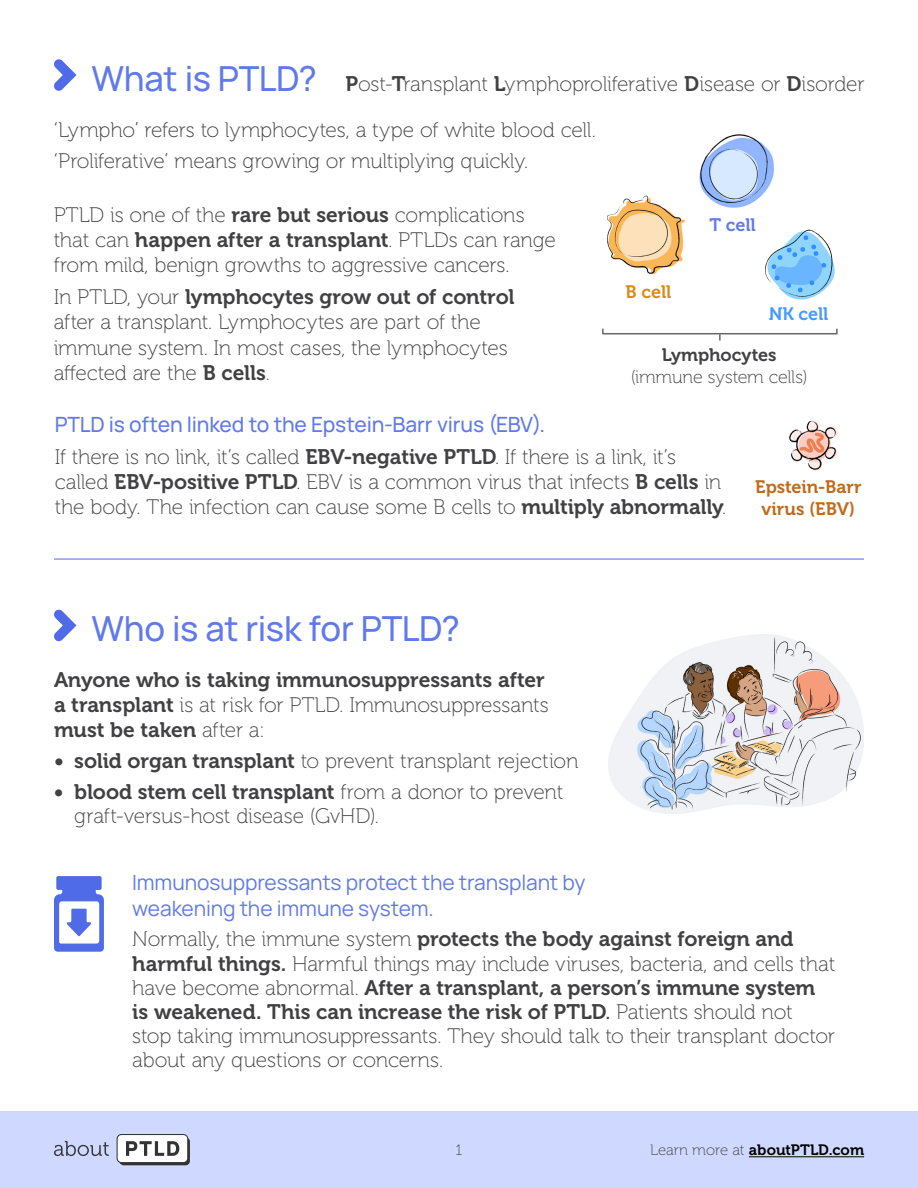
<style>
.page{position:relative;width:918px;height:1188px;background:#fff}
.page>*{position:absolute;margin:0;border:0;box-sizing:border-box;transform-origin:0 0}
.t1{font:500 34.5px "Manrope";letter-spacing:-.01em;color:#617aea}
.t2{font:21px/25.2px "Museo 100";letter-spacing:-.01em;color:#414042}
.t3{font:21px/24.2px "Museo 700";letter-spacing:-.005em;color:#414042}
.t4{font:21px/25.2px "Manrope";letter-spacing:-.005em;color:#617aea}
.t5{font:500 21px "Manrope";letter-spacing:-.01em;color:#617aea}
.t6{font:18px/21.6px "Museo 700";color:#c16a1a;text-align:center}
.t7{font:18px "Museo 100";letter-spacing:-.01em;color:#414042}
.t8{font:18px "Museo 700";color:#414042}
.t9{font:18px "Museo 700";letter-spacing:-.005em;color:#459aff}
.t10{font:18px "Museo 700";color:#d88c1a}
.t11{font:18px "Museo 700";color:#617aea}
.t12{font:15px "Museo 700";color:#000}
.t13{font:15px "Museo 100";color:#414042}
.s1{font-family:"Manrope";font-weight:500;font-size:34.5px;color:#617aea}
.s2{font-family:"Museo 700"}
.s3{font-family:"Museo 100"}
.s4{font-family:"Museo 500"}
.s5{font-family:"Museo 100";color:#414042}
</style>
<div class="page">
<div style="left:0;top:1111px;width:918px;height:77px;background:#cfd9ff"></div>
<svg style="left:117px;top:1134px;width:73px;height:31px;background:#bdbdbd"></svg>
<svg style="left:54px;top:1141px;width:55px;height:15px"></svg>
<hr style="left:749px;top:1156px;width:115px;height:1px;background:#000">
<svg style="left:54px;top:59px;width:23px;height:32px"></svg>
<svg style="left:54px;top:609px;width:23px;height:32px"></svg>
<hr style="left:54px;top:559px;width:810px;height:1px;background:#4f6be8">
<svg style="left:54px;top:876px;width:50px;height:76px"></svg>
<img style="left:607px;top:195px;width:78px;height:79px">
<img style="left:789px;top:420px;width:49px;height:51px">
<img style="left:699px;top:134px;width:75px;height:74px">
<svg style="left:765px;top:230px;width:70px;height:70px"></svg>
<img style="left:609px;top:635px;width:255px;height:179px">
<div style="left:602px;top:328px;width:236px;height:6px;border:2px solid #666"></div>
<svg style="left:719px;top:334px;width:2px;height:6px"></svg>
<p class="t2" style="left:54px;top:61px;width:812px;line-height:45.8px;text-indent:38px"><span class="s1">What is PTLD?</span> <span class="s2">P</span>ost-<span class="s2">T</span>ransplant <span class="s2">L</span>ymphoproliferative <span class="s2">D</span>isease or <span class="s2">D</span>isorder ‘Lympho’ refers to lymphocytes, a type of white blood cell.</p>
<p class="t2" style="left:54px;top:149px;width:476px">‘Proliferative’ means growing or multiplying quickly.</p>
<p class="t2" style="left:54px;top:203px;width:473px">PTLD is one of the <span class="s2">rare but serious</span> complications</p>
<p class="t3" style="left:54px;top:228px;width:504px"><span class="s3">that can</span> happen after a transplant<span class="s3">. PTLDs can range</span></p>
<p class="t2" style="left:54px;top:253px;width:457px">from mild, benign growths to aggressive cancers.</p>
<p class="t3" style="left:54px;top:285px;width:462px"><span class="s3">In PTLD, your</span> lymphocytes grow out of control</p>
<p class="t2" style="left:54px;top:310px;width:455px">after a transplant. Lymphocytes are part of the immune system. In most cases, the lymphocytes affected are the <span class="s2">B cells</span>.</p>
<p class="t11" style="left:709px;top:214px;width:48px">T cell</p>
<p class="t10" style="left:625px;top:282px;width:47px">B cell</p>
<p class="t9" style="left:769px;top:304px;width:61px">NK cell</p>
<p class="t8" style="left:662px;top:345px;width:116px">Lymphocytes</p>
<p class="t7" style="left:631px;top:367px;width:178px">(immune system cells)</p>
<p class="t5" style="left:55px;top:408px;width:492px">PTLD is often linked to the Epstein-Barr virus (EBV).</p>
<p class="t2" style="left:55px;top:445px;width:673px">If there is no link, it’s called <span class="s2">EBV‑negative PTLD</span>. If there is a link, it’s called <span class="s2">EBV‑positive PTLD</span>. EBV is a common virus that infects <span class="s2">B cells</span> in the body. The infection can cause some B cells to <span class="s2">multiply abnormally</span>.</p>
<p class="t6" style="left:755px;top:477px;width:108px">Epstein-Barr virus (EBV)</p>
<h1 class="t1" style="left:92px;top:602px;width:370px">Who is at risk for PTLD?</h1>
<p class="t3" style="left:54px;top:668px;width:492px">Anyone who is taking immunosuppressants after</p>
<p class="t2" style="left:54px;top:693px;width:496px"><span class="s2">a transplant</span> is at risk for PTLD. Immunosuppressants</p>
<p class="t3" style="left:54px;top:718px;width:212px">must be taken <span class="s3">after a:</span></p>
<p class="t2" style="left:54px;top:749px;width:526px"><span class="s2">• solid organ transplant</span> to prevent transplant rejection</p>
<p class="t3" style="left:54px;top:780px;width:511px">• blood stem cell transplant <span class="s3">from a donor to prevent</span></p>
<p class="t2" style="left:74px;top:804px;width:306px">graft-versus-host disease (GvHD).</p>
<p class="t4" style="left:132px;top:869px;width:455px">Immunosuppressants protect the transplant by weakening the immune system.</p>
<p class="t3" style="left:132px;top:927px;width:663px"><span class="s3">Normally, the immune system</span> protects the body against foreign and</p>
<p class="t2" style="left:132px;top:951px;width:705px"><span class="s2">harmful things.</span> Harmful things may include viruses, bacteria, and cells that</p>
<p class="t3" style="left:132px;top:976px;width:685px"><span class="s3">have become abnormal.</span> After a transplant, a person’s immune system is weakened. This can increase the risk of PTLD<span class="s4">.</span> <span class="s3">Patients should not</span></p>
<p class="t2" style="left:132px;top:1024px;width:704px;line-height:24.2px">stop taking immunosuppressants. They should talk to their transplant doctor about any questions or concerns.</p>
<p class="t13" style="left:456px;top:1142px;width:8px">1</p>
<p class="t12" style="left:650px;top:1142px;width:216px"><span class="s5">Learn more at</span> aboutPTLD.com</p>
</div>
